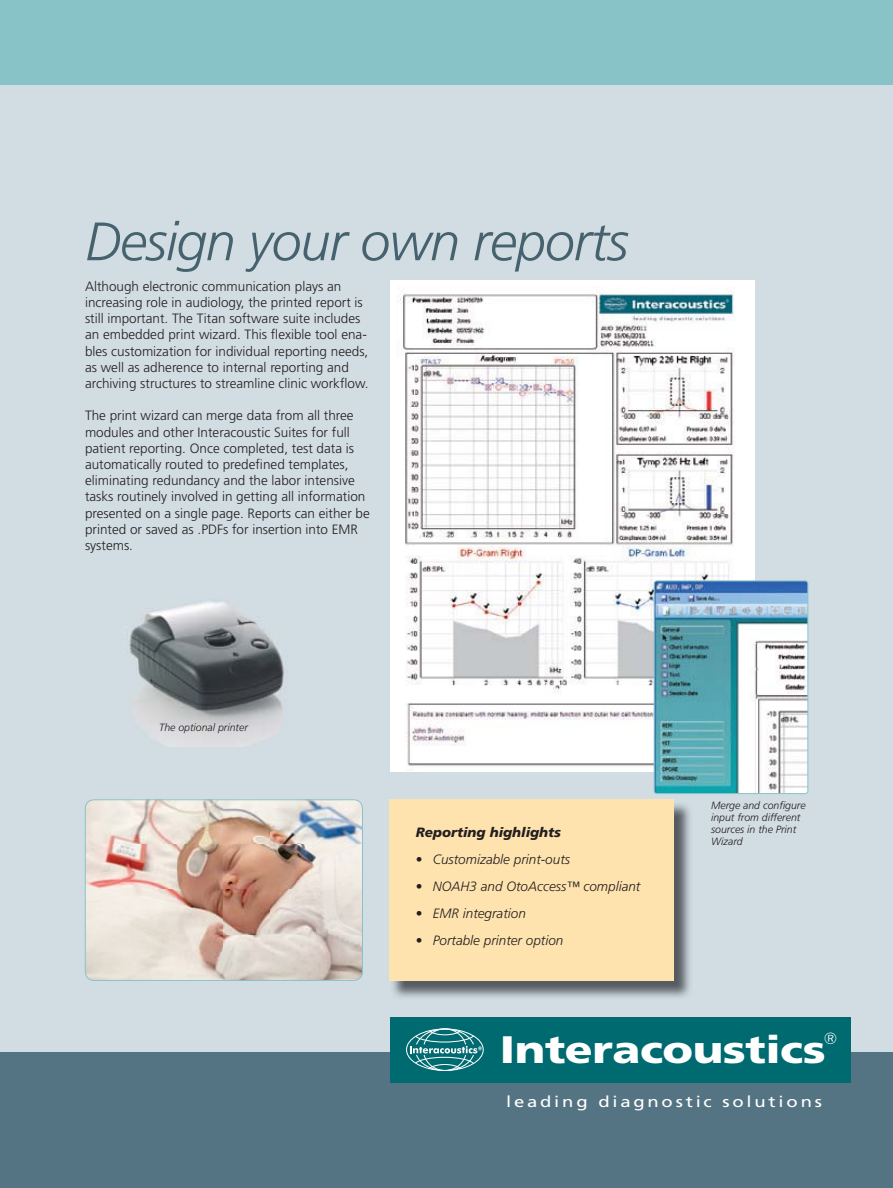
<style>
.page{position:relative;width:893px;height:1188px;background:#fff}
.page>*{position:absolute;margin:0;border:0;box-sizing:border-box;transform-origin:0 0}
.t1{font:italic 300 54px "Frutiger LT";letter-spacing:-.02em;color:#47626f}
.t2{font:900 38.25px "Frutiger LT";letter-spacing:-.01em;color:#fff;scale:1.2 1}
.t3{font:300 16.2px "Futura BT";color:#fff}
.t4{font:15.45px "Frutiger LT";letter-spacing:.15em;color:#fff;scale:1.2 1}
.t5{font:13.65px "Frutiger LT";color:#fff}
.t6{font:300 13.5px/16.2px "Frutiger LT";color:#231f20}
.t7{font:italic 300 13.5px "Frutiger LT";color:#231f20}
.t8{font:italic 900 13.5px "Frutiger LT";color:#231f20}
.t9{font:italic 300 10.5px/12px "Frutiger LT";color:#231f20}
.s1{font-style:normal}
</style>
<div class="page">
<div style="left:0;top:0;width:893px;height:308px;background:#87c3c7"></div>
<div style="left:0;top:85px;width:893px;height:1103px;background:#d2dde3"></div>
<div style="left:0;top:1052px;width:893px;height:136px;background:#557483"></div>
<img style="left:390px;top:281px;width:364px;height:490px">
<img style="left:393px;top:804px;width:297px;height:194px">
<div style="left:389px;top:800px;width:285px;height:181px;background:#ffe3af"></div>
<img style="left:654px;top:581px;width:154px;height:213px;border-radius:3px">
<div style="left:654px;top:581px;width:154px;height:213px;border:1px solid #87c3c7;border-radius:3px"></div>
<div style="left:390px;top:1018px;width:460px;height:65px;background:#006a71"></div>
<svg style="left:406px;top:1028px;width:78px;height:43px"></svg>
<img style="left:129px;top:602px;width:155px;height:144px">
<img style="left:85px;top:800px;width:278px;height:180px">
<div style="left:85px;top:800px;width:278px;height:181px;border:1px solid #87c3c7;border-radius:9px"></div>
<h1 class="t1" style="left:85px;top:215px;width:545px">Design your own reports</h1>
<p class="t6" style="left:85px;top:279px;width:285px">Although electronic communication plays an increasing role in audiology, the printed report is still important. The Titan software suite includes an embedded print wizard. This flexible tool ena&shy;bles customization for individual reporting needs, as well as adherence to internal reporting and archiving structures to streamline clinic workflow.</p>
<p class="t6" style="left:85px;top:408px;width:286px">The print wizard can merge data from all three modules and other Interacoustic Suites for full patient reporting. Once completed, test data is automatically routed to predefined templates, eliminating redundancy and the labor intensive tasks routinely involved in getting all information presented on a single page. Reports can either be printed or saved as .PDFs for insertion into EMR systems.</p>
<p class="t9" style="left:159px;top:722px;width:90px">The optional printer</p>
<p class="t8" style="left:416px;top:825px;width:147px">Reporting highlights</p>
<p class="t7" style="left:416px;top:852px;width:156px"><span class="s1">•</span> Customizable print-outs</p>
<p class="t7" style="left:416px;top:879px;width:226px"><span class="s1">•</span> NOAH3 and OtoAccess™ compliant</p>
<p class="t7" style="left:416px;top:906px;width:112px"><span class="s1">•</span> EMR integration</p>
<p class="t7" style="left:416px;top:933px;width:149px"><span class="s1">•</span> Portable printer option</p>
<p class="t9" style="left:711px;top:800px;width:96px">Merge and configure input from different sources in the Print<br>Wizard</p>
<h2 class="t2" style="left:500px;top:1026px;width:273px">Interacoustics</h2>
<p class="t3" style="left:824px;top:1032px;width:15px">®</p>
<p class="t5" style="left:811px;top:1049px;width:12px">®</p>
<p class="t4" style="left:506px;top:1094px;width:265px">leading diagnostic solutions</p>
<p class="t4" style="left:512px;top:1091px;width:265px">leading diagnostic solutions</p>
</div>
